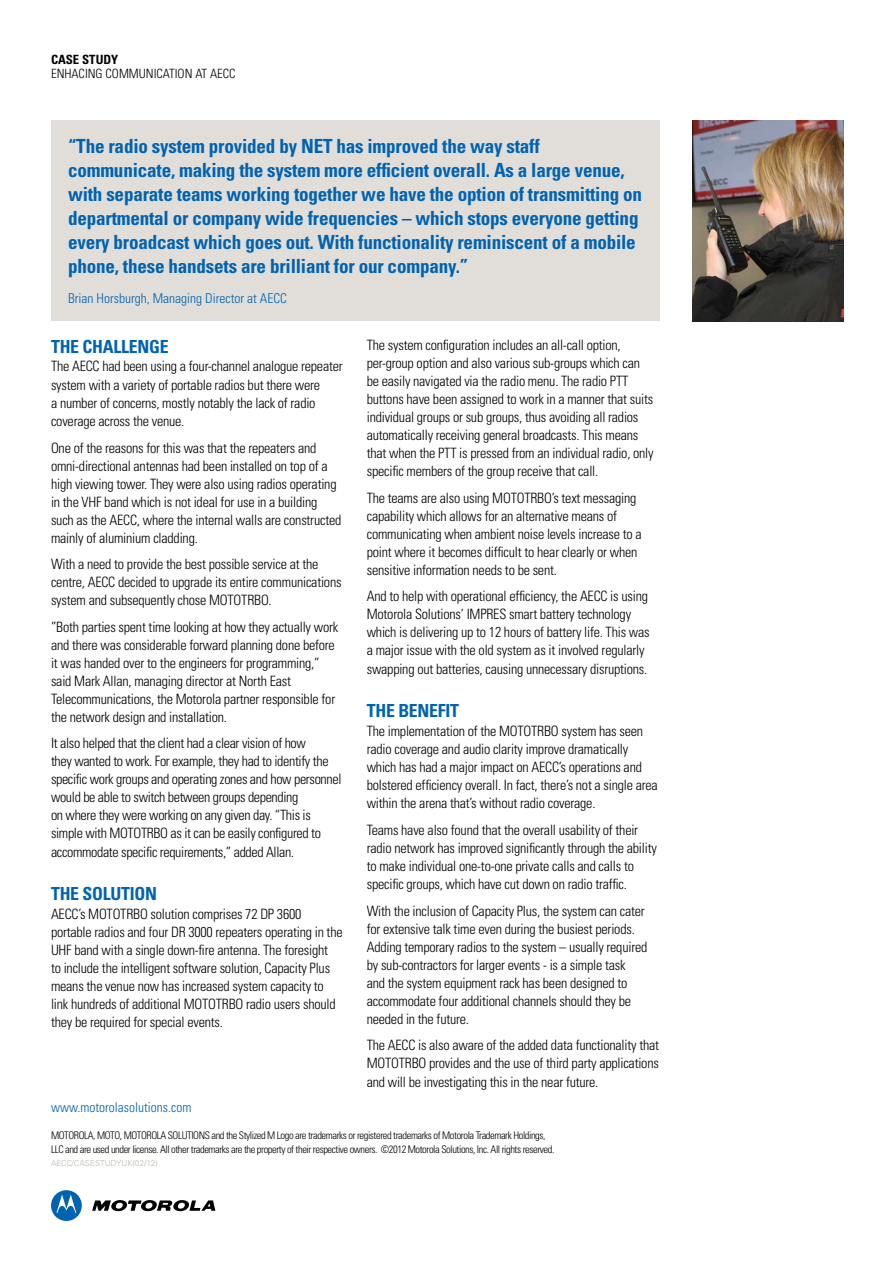
<style>
.page{position:relative;width:893px;height:1263px;background:#fff}
.page>*{position:absolute;margin:0;border:0;box-sizing:border-box;transform-origin:0 0}
.t1{font:700 condensed 19.5px/24px "Univers";letter-spacing:-.01em;color:#0063b0}
.t2{font:700 condensed 18px "Univers";letter-spacing:-.015em;color:#0063b0}
.t3{font:300 condensed 14.25px/18px "Univers";letter-spacing:-.015em;color:#000}
.t4{font:300 condensed 13.5px "Univers";color:#0063b0}
.t5{font:300 condensed 12.75px "Univers";color:#000}
.t6{font:700 condensed 12.75px "Univers";color:#000}
.t7{font:300 condensed 10.5px/13.5px "Univers";letter-spacing:-.04em;color:#000}
.t8{font:300 8.25px "Univers";color:#bfb7ad}
</style>
<div class="page">
<div style="left:51px;top:120px;width:608px;height:201px;background:#e1ded9"></div>
<img style="left:692px;top:120px;width:151px;height:201px">
<svg style="left:92px;top:1200px;width:123px;height:12px"></svg>
<div style="left:51px;top:1190px;width:31px;height:31px;background:#0063b0;border-radius:50%"></div>
<svg style="left:57px;top:1194px;width:19px;height:19px"></svg>
<p class="t6" style="left:51px;top:52px;width:69px">CASE STUDY</p>
<p class="t5" style="left:51px;top:65px;width:186px">ENHACING COMMUNICATION AT AECC</p>
<p class="t1" style="left:68px;top:133px;width:575px">“The radio system provided by NET has improved the way staff communicate, making the system more efficient overall. As a large venue, with separate teams working together we have the option of transmitting on departmental or company wide frequencies – which stops everyone getting every broadcast which goes out. With functionality reminiscent of a mobile phone, these handsets are brilliant for our company.”</p>
<p class="t4" style="left:68px;top:290px;width:220px">Brian Horsburgh, Managing Director at AECC</p>
<p class="t2" style="left:51px;top:335px;width:119px">THE CHALLENGE</p>
<p class="t3" style="left:51px;top:357px;width:293px">The AECC had been using a four-channel analogue repeater system with a variety of portable radios but there were<br>a number of concerns, mostly notably the lack of radio coverage across the venue.</p>
<p class="t3" style="left:51px;top:438px;width:292px">One of the reasons for this was that the repeaters and omni-directional antennas had been installed on top of a high viewing tower. They were also using radios operating in the VHF band which is not ideal for use in a building such as the AECC, where the internal walls are constructed mainly of aluminium cladding.</p>
<p class="t3" style="left:51px;top:555px;width:292px">With a need to provide the best possible service at the centre, AECC decided to upgrade its entire communications system and subsequently chose MOTOTRBO.</p>
<p class="t3" style="left:51px;top:617px;width:289px">”Both parties spent time looking at how they actually work and there was considerable forward planning done before it was handed over to the engineers for programming,” said Mark Allan, managing director at North East Telecommunications, the Motorola partner responsible for the network design and installation.</p>
<p class="t3" style="left:51px;top:734px;width:292px">It also helped that the client had a clear vision of how<br>they wanted to work. For example, they had to identify the specific work groups and operating zones and how personnel would be able to switch between groups depending<br>on where they were working on any given day. “This is simple with MOTOTRBO as it can be easily configured to accommodate specific requirements,” added Allan.</p>
<p class="t2" style="left:51px;top:883px;width:107px">THE SOLUTION</p>
<p class="t3" style="left:51px;top:904px;width:293px">AECC’s MOTOTRBO solution comprises 72 DP 3600 portable radios and four DR 3000 repeaters operating in the UHF band with a single down-fire antenna. The foresight<br>to include the intelligent software solution, Capacity Plus means the venue now has increased system capacity to link hundreds of additional MOTOTRBO radio users should they be required for special events.</p>
<p class="t4" style="left:51px;top:1099px;width:142px">www.motorolasolutions.com</p>
<p class="t3" style="left:367px;top:336px;width:288px">The system configuration includes an all-call option, per-group option and also various sub-groups which can be easily navigated via the radio menu. The radio PTT buttons have been assigned to work in a manner that suits individual groups or sub groups, thus avoiding all radios automatically receiving general broadcasts. This means that when the PTT is pressed from an individual radio, only specific members of the group receive that call.</p>
<p class="t3" style="left:367px;top:488px;width:276px">The teams are also using MOTOTRBO’s text messaging capability which allows for an alternative means of communicating when ambient noise levels increase to a point where it becomes difficult to hear clearly or when sensitive information needs to be sent.</p>
<p class="t3" style="left:367px;top:587px;width:284px">And to help with operational efficiency, the AECC is using Motorola Solutions’ IMPRES smart battery technology which is delivering up to 12 hours of battery life. This was a major issue with the old system as it involved regularly swapping out batteries, causing unnecessary disruptions.</p>
<p class="t2" style="left:367px;top:700px;width:94px">THE BENEFIT</p>
<p class="t3" style="left:367px;top:721px;width:293px">The implementation of the MOTOTRBO system has seen radio coverage and audio clarity improve dramatically which has had a major impact on AECC’s operations and bolstered efficiency overall. In fact, there’s not a single area within the arena that’s without radio coverage.</p>
<p class="t3" style="left:367px;top:821px;width:292px">Teams have also found that the overall usability of their radio network has improved significantly through the ability to make individual one-to-one private calls and calls to specific groups, which have cut down on radio traffic.</p>
<p class="t3" style="left:367px;top:901px;width:282px">With the inclusion of Capacity Plus, the system can cater for extensive talk time even during the busiest periods.<br>Adding temporary radios to the system – usually required by sub-contractors for larger events - is a simple task and the system equipment rack has been designed to accommodate four additional channels should they be needed in the future.</p>
<p class="t3" style="left:367px;top:1036px;width:294px;text-align:justify">The AECC is also aware of the added data functionality that MOTOTRBO provides and the use of third party applications and will be investigating this in the near future.</p>
<p class="t7" style="left:51px;top:1129px;width:505px">MOTOROLA, MOTO, MOTOROLA SOLUTIONS and the Stylized M Logo are trademarks or registered trademarks of Motorola Trademark Holdings,<br>LLC and are used under license. All other trademarks are the property of their respective owners. ©2012 Motorola Solutions, Inc. All rights reserved.</p>
<p class="t8" style="left:51px;top:1158px;width:108px">AECC/CASESTUDYUK(02/12)</p>
</div>
